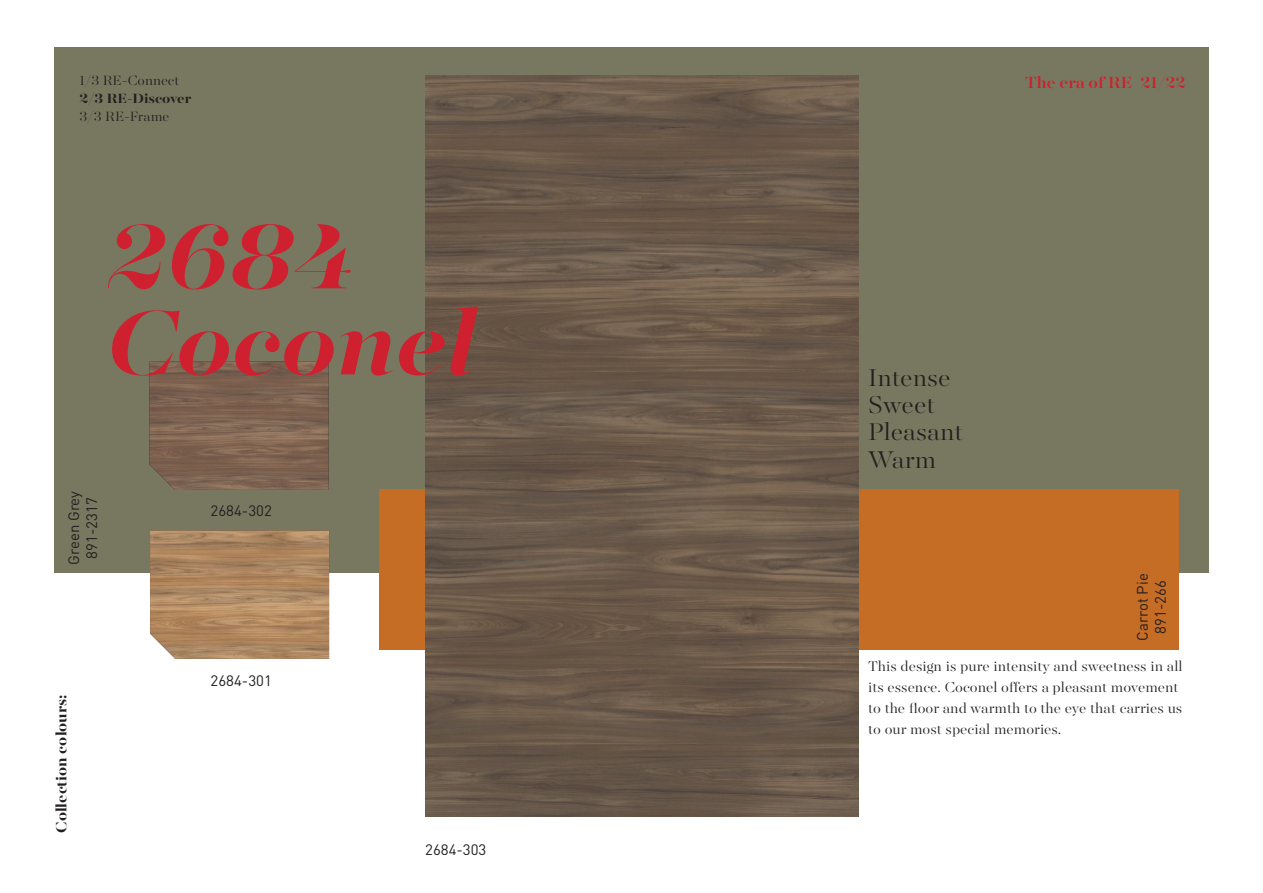
<style>
.page{position:relative;width:1263px;height:893px;background:#fff}
.page>*{position:absolute;margin:0;border:0;box-sizing:border-box;transform-origin:0 0}
.t1{font:italic 700 101.85px/86.1px "Majesti Banner";color:#cf202f}
.t2{font:300 27px "Majesti Banner";color:#231f20}
.t3{font:500 18px "Majesti Banner";color:#cf202f}
.t4{font:700 16.5px "Majesti Banner";color:#231f20}
.t5{font:300 15.75px/21px "Majesti Banner";color:#231f20}
.t6{font:15px "DIN Pro";color:#231f20}
.t7{font:300 15px "Majesti Banner";color:#231f20}
.t8{font:700 15px "Majesti Banner";color:#231f20}
</style>
<div class="page">
<div style="left:54px;top:47px;width:1155px;height:525px;background:#787860"></div>
<div style="left:379px;top:490px;width:800px;height:159px;background:#c56c25"></div>
<img style="left:425px;top:75px;width:433px;height:741px">
<img style="left:149px;top:361px;width:180px;height:129px">
<img style="left:150px;top:530px;width:179px;height:129px">
<p class="t7" style="left:80px;top:71px;width:101px">1/3 RE-Connect</p>
<p class="t8" style="left:80px;top:89px;width:113px">2/3 RE-Discover</p>
<p class="t7" style="left:80px;top:107px;width:91px">3/3 RE-Frame</p>
<p class="t1" style="left:107px;top:221px;width:372px">2684<br>Coconel</p>
<p class="t6" style="left:64px;top:565px;width:75px;rotate:-90deg">Green Grey</p>
<p class="t6" style="left:82px;top:559px;width:63px;rotate:-90deg">891-2317</p>
<p class="t4" style="left:51px;top:833px;width:140px;rotate:-90deg">Collection colours:</p>
<p class="t6" style="left:211px;top:501px;width:63px">2684-302</p>
<p class="t6" style="left:211px;top:670px;width:63px">2684-301</p>
<p class="t6" style="left:425px;top:839px;width:63px">2684-303</p>
<p class="t3" style="left:1025px;top:70px;width:162px">The era of RE 21/22</p>
<p class="t2" style="left:868px;top:360px;width:84px">Intense</p>
<p class="t2" style="left:868px;top:387px;width:68px">Sweet</p>
<p class="t2" style="left:868px;top:414px;width:96px">Pleasant</p>
<p class="t2" style="left:868px;top:442px;width:70px">Warm</p>
<p class="t6" style="left:1132px;top:641px;width:69px;rotate:-90deg">Carrot Pie</p>
<p class="t6" style="left:1150px;top:634px;width:55px;rotate:-90deg">891-266</p>
<p class="t5" style="left:868px;top:656px;width:316px">This design is pure intensity and sweetness in all its essence. Coconel offers a pleasant movement to the floor and warmth to the eye that carries us to our most special memories.</p>
</div>
